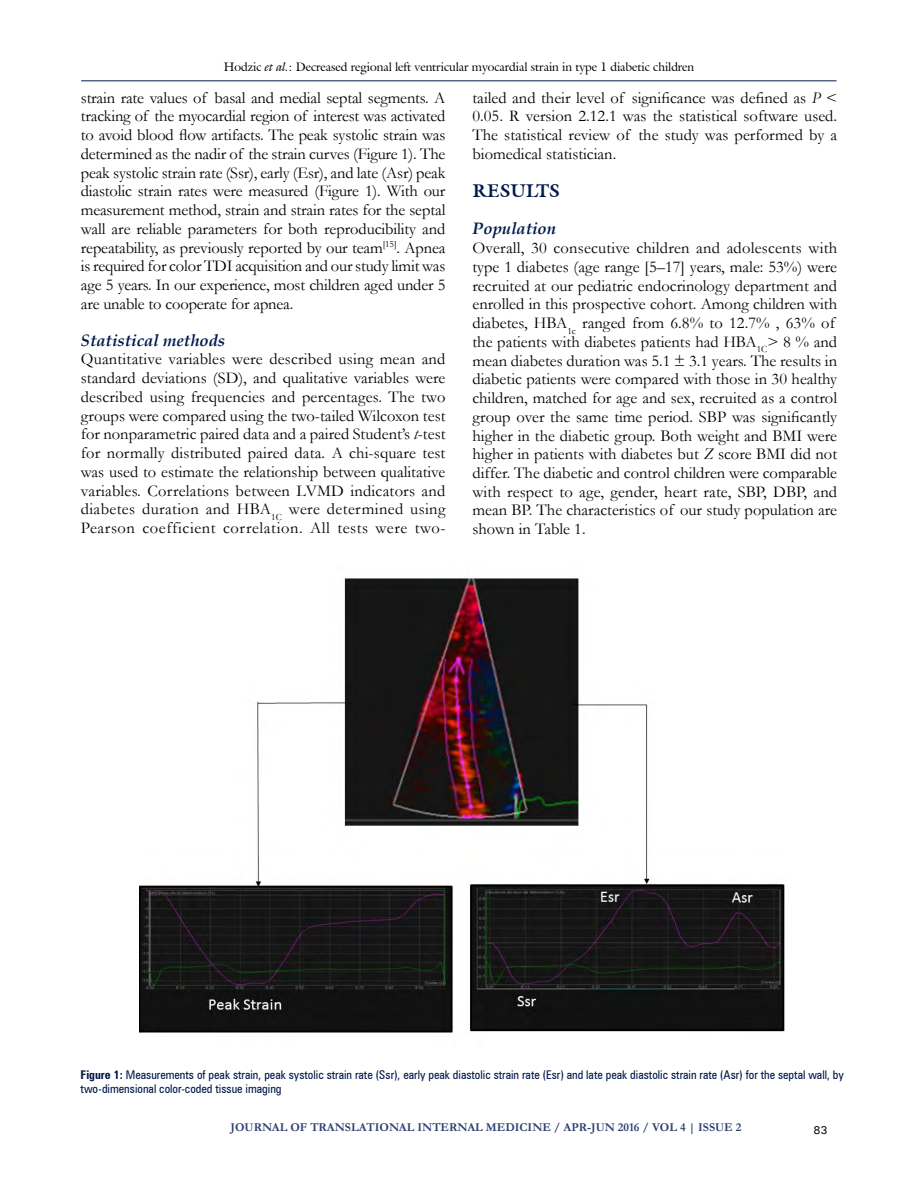
<style>
.page{position:relative;width:918px;height:1188px;background:#fff}
.page>*{position:absolute;margin:0;border:0;box-sizing:border-box;transform-origin:0 0}
.t1{font:700 18px "Galliard IT Cby BT";color:#001a4b}
.t2{font:16.5px/18.8px "Garamond";color:#000;text-align:justify}
.t3{font:italic 700 16.5px "Book Antiqua";color:#001a4b}
.t4{font:condensed 12px/14.4px "Zurich BT";color:#001a4b}
.t5{font:12px "Galliard IT Cby BT";color:#000}
.t6{font:700 12px "Garamond";color:#2c3e70}
.t7{font:500 11.25px "Univers";color:#000}
.s1{font-style:italic}
.s2{font-weight:700}
</style>
<div class="page">
<hr style="left:81px;top:80px;width:756px;height:1px;background:#001a4b">
<img style="left:140px;top:578px;width:645px;height:455px">
<p class="t5" style="left:224px;top:59px;width:472px">Hodzic <span class="s1">et al.</span>: Decreased regional left ventricular myocardial strain in type 1 diabetic children</p>
<p class="t2" style="left:81px;top:88px;width:366px">strain rate values of basal and medial septal segments. A tracking of the myocardial region of interest was activated to avoid blood flow artifacts. The peak systolic strain was determined as the nadir of the strain curves (Figure 1). The peak systolic strain rate (Ssr), early (Esr), and late (Asr) peak diastolic strain rates were measured (Figure 1). With our measurement method, strain and strain rates for the septal wall are reliable parameters for both reproducibility and repeatability, as previously reported by our team<sup>[15]</sup>. Apnea is required for color TDI acquisition and our study limit was age 5 years. In our experience, most children aged under 5 are unable to cooperate for apnea.</p>
<p class="t3" style="left:81px;top:329px;width:146px">Statistical methods</p>
<p class="t2" style="left:81px;top:349px;width:366px">Quantitative variables were described using mean and standard deviations (SD), and qualitative variables were described using frequencies and percentages. The two groups were compared using the two-tailed Wilcoxon test for nonparametric paired data and a paired Student’s <span class="s1">t</span>-test for normally distributed paired data. A chi-square test was used to estimate the relationship between qualitative variables. Correlations between LVMD indicators and diabetes duration and HBA<sub>1C</sub> were determined using Pearson coefficient correlation. All tests were two-</p>
<p class="t2" style="left:472px;top:88px;width:366px">tailed and their level of significance was defined as <span class="s1">P</span> &lt; 0.05. R version 2.12.1 was the statistical software used.<br>The statistical review of the study was performed by a biomedical statistician.</p>
<p class="t1" style="left:472px;top:179px;width:89px">RESULTS</p>
<p class="t3" style="left:472px;top:217px;width:85px">Population</p>
<p class="t2" style="left:472px;top:238px;width:366px;text-align:left">Overall, 30 consecutive children and adolescents with type 1 diabetes (age range [5–17] years, male: 53%) were recruited at our pediatric endocrinology department and enrolled in this prospective cohort. Among children with diabetes, HBA<sub>1c</sub> ranged from 6.8% to 12.7% , 63% of the patients with diabetes patients had HBA<sub>1C</sub>&gt; 8 % and mean diabetes duration was 5.1 ± 3.1 years. The results in diabetic patients were compared with those in 30 healthy children, matched for age and sex, recruited as a control group over the same time period. SBP was significantly higher in the diabetic group. Both weight and BMI were higher in patients with diabetes but <span class="s1">Z</span> score BMI did not differ. The diabetic and control children were comparable with respect to age, gender, heart rate, SBP, DBP, and mean BP. The characteristics of our study population are shown in Table 1.</p>
<p class="t4" style="left:81px;top:1067px;width:765px"><span class="s2">Figure 1:</span> Measurements of peak strain, peak systolic strain rate (Ssr), early peak diastolic strain rate (Esr) and late peak diastolic strain rate (Asr) for the septal wall, by two-dimensional color-coded tissue imaging</p>
<p class="t6" style="left:231px;top:1119px;width:512px">JOURNAL OF TRANSLATIONAL INTERNAL MEDICINE / APR-JUN 2016 / VOL 4 | ISSUE 2</p>
<p class="t7" style="left:814px;top:1123px;width:16px">83</p>
</div>
